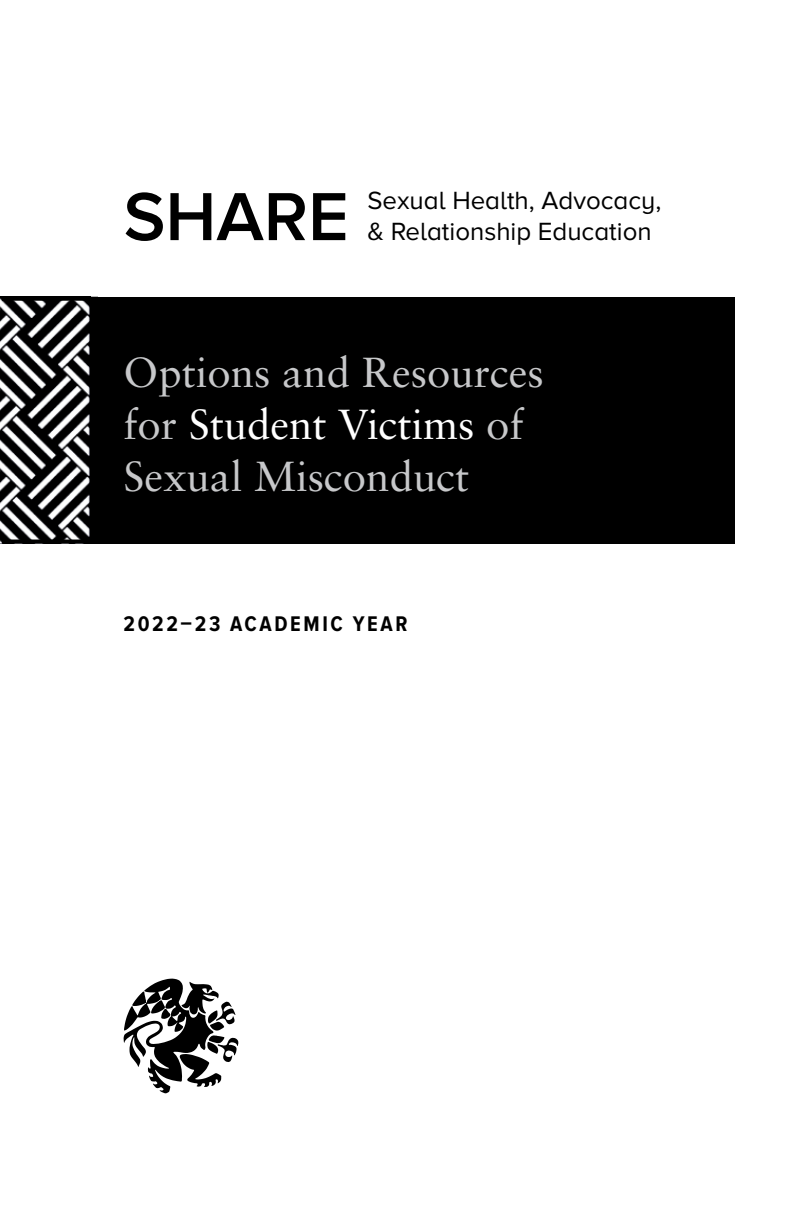
<style>
.page{position:relative;width:792px;height:1224px;background:#fff}
.page>*{position:absolute;margin:0;border:0;box-sizing:border-box;transform-origin:0 0}
.t1{font:600 70.4px "Proxima Nova A";color:#000}
.t2{font:42px/52px "Sabon";color:#c7c8ca}
.t3{font:25.8px "Proxima Nova A";color:#000}
.t4{font:700 22px "Proxima Nova Cond";letter-spacing:.12em;color:#000}
.s1{color:#fff}
</style>
<div class="page">
<svg style="left:124px;top:979px;width:114px;height:115px"></svg>
<div style="left:45px;top:297px;width:689px;height:247px;background:#000"></div>
<img style="left:5px;top:302px;width:85px;height:237px">
<div style="left:0;top:297px;width:98px;height:247px;border:4px solid #000"></div>
<h1 class="t1" style="left:124px;top:177px;width:227px">SHARE</h1>
<p class="t3" style="left:367px;top:186px;width:295px">Sexual Health, Advocacy,</p>
<p class="t3" style="left:367px;top:217px;width:286px">&amp; Relationship Education</p>
<p class="t2" style="left:124px;top:346px;width:422px">Options and Resources for <span class="s1">Student Victims</span> of<br>Sexual Misconduct</p>
<p class="t4" style="left:124px;top:611px;width:285px">2022–23 ACADEMIC YEAR</p>
</div>
